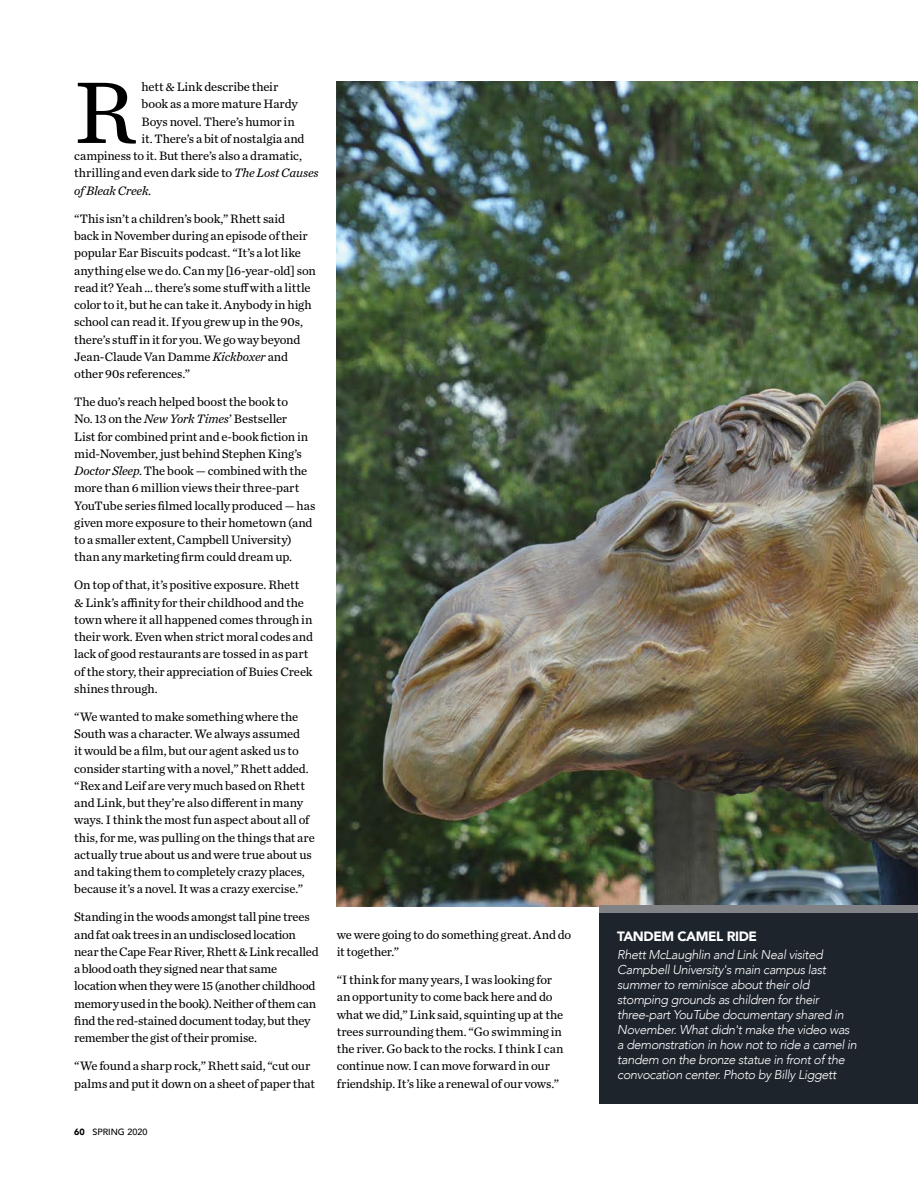
<style>
.page{position:relative;width:918px;height:1188px;background:#fff}
.page>*{position:absolute;margin:0;border:0;box-sizing:border-box;transform-origin:0 0}
.t1{font:91.35px "Chronicle Text G2";color:#000}
.t2{font:900 13.5px "Avenir";letter-spacing:-.03em;color:#fff}
.t3{font:12.75px/17.2px "Chronicle Text G2";letter-spacing:-.01em;color:#000}
.t4{font:italic 300 12.75px/15px "Avenir";letter-spacing:-.03em;color:#fff}
.t5{font:italic 12.75px "Chronicle Text G2";letter-spacing:-.015em;color:#000}
.t6{font:500 9px "Avenir";color:#000}
.s1{font-style:italic}
.s2{font-style:normal}
.s3{font-weight:900}
</style>
<div class="page">
<img style="left:337px;top:81px;width:581px;height:825px">
<div style="left:599px;top:905px;width:319px;height:198px;background:#1e242c"></div>
<div style="left:599px;top:905px;width:319px;height:8px;background:#808285"></div>
<h1 class="t1" style="left:74px;top:43px;width:62px">R</h1>
<p class="t3" style="left:142px;top:78px;width:138px">hett &amp; Link describe their</p>
<p class="t3" style="left:142px;top:95px;width:158px">book as a more mature Hardy</p>
<p class="t3" style="left:142px;top:112px;width:155px">Boys novel. There’s humor in</p>
<p class="t3" style="left:142px;top:129px;width:164px">it. There’s a bit of nostalgia and</p>
<p class="t3" style="left:74px;top:147px;width:229px">campiness to it. But there’s also a dramatic,</p>
<p class="t3" style="left:74px;top:164px;width:246px">thrilling and even dark side to <span class="s1">The Lost Causes</span></p>
<p class="t5" style="left:74px;top:181px;width:79px">of Bleak Creek<span class="s2">.</span></p>
<p class="t3" style="left:74px;top:209px;width:243px">“This isn’t a children’s book,” Rhett said<br>back in November during an episode of their popular Ear Biscuits podcast. “It’s a lot like anything else we do. Can my [16-year-old] son read it? Yeah … there’s some stuff with a little color to it, but he can take it. Anybody in high school can read it. If you grew up in the 90s, there’s stuff in it for you. We go way beyond Jean-Claude Van Damme <span class="s1">Kickboxer</span> and other 90s references.”</p>
<p class="t3" style="left:74px;top:392px;width:243px">The duo’s reach helped boost the book to<br>No. 13 on the <span class="s1">New York Times</span>’ Bestseller<br>List for combined print and e-book fiction in mid-November, just behind Stephen King’s <span class="s1">Doctor Sleep</span>. The book — combined with the more than 6 million views their three-part YouTube series filmed locally produced — has given more exposure to their hometown (and to a smaller extent, Campbell University) than any marketing firm could dream up.</p>
<p class="t3" style="left:74px;top:576px;width:240px">On top of that, it’s positive exposure. Rhett<br>&amp; Link’s affinity for their childhood and the town where it all happened comes through in their work. Even when strict moral codes and lack of good restaurants are tossed in as part of the story, their appreciation of Buies Creek shines through.</p>
<p class="t3" style="left:74px;top:707px;width:242px">“We wanted to make something where the South was a character. We always assumed<br>it would be a film, but our agent asked us to consider starting with a novel,” Rhett added. “Rex and Leif are very much based on Rhett and Link, but they’re also different in many ways. I think the most fun aspect about all of this, for me, was pulling on the things that are actually true about us and were true about us and taking them to completely crazy places, because it’s a novel. It was a crazy exercise.”</p>
<p class="t3" style="left:74px;top:908px;width:246px">Standing in the woods amongst tall pine trees and fat oak trees in an undisclosed location near the Cape Fear River, Rhett &amp; Link recalled a blood oath they signed near that same location when they were 15 (another childhood memory used in the book). Neither of them can find the red-stained document today, but they remember the gist of their promise.</p>
<p class="t3" style="left:74px;top:1057px;width:242px">“We found a sharp rock,” Rhett said, “cut our palms and put it down on a sheet of paper that</p>
<p class="t6" style="left:74px;top:1124px;width:75px"><span class="s3">60</span> SPRING 2020</p>
<p class="t3" style="left:337px;top:925px;width:236px">we were going to do something great. And do it together.”</p>
<p class="t3" style="left:337px;top:970px;width:228px">“I think for many years, I was looking for an opportunity to come back here and do what we did,” Link said, squinting up at the trees surrounding them. “Go swimming in the river. Go back to the rocks. I think I can continue now. I can move forward in our friendship. It’s like a renewal of our vows.”</p>
<p class="t2" style="left:617px;top:924px;width:141px">TANDEM CAMEL RIDE</p>
<p class="t4" style="left:617px;top:947px;width:241px">Rhett McLaughlin and Link Neal visited Campbell University's main campus last summer to reminisce about their old stomping grounds as children for their three-part YouTube documentary shared in November. What didn't make the video was a demonstration in how not to ride a camel in tandem on the bronze statue in front of the convocation center. Photo by Billy Liggett</p>
</div>
